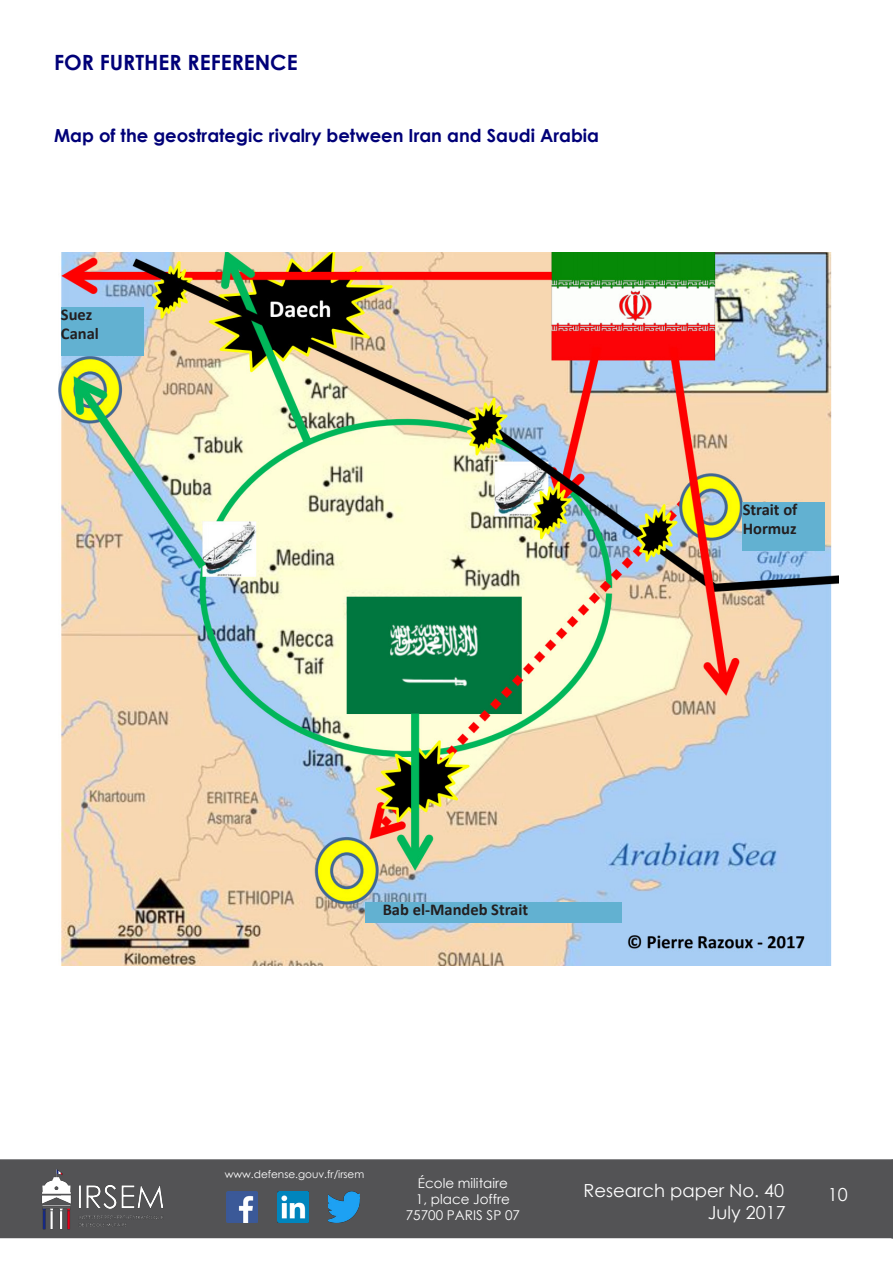
<style>
.page{position:relative;width:893px;height:1263px;background:#fff}
.page>*{position:absolute;margin:0;border:0;box-sizing:border-box;transform-origin:0 0}
.Titre_1{font:700 21px "Century Gothic";color:#000078}
.titre_2{font:700 18px "Century Gothic";color:#000078}
.t1{font:18px/21.6px "Century Gothic";color:#fff;text-align:right}
.Texte_courant{font:700 16.5px/19.8px "Calibri";color:#231f20}
.t2{font:13.5px/16.2px "Century Gothic";color:#fff;text-align:center}
.t3{font:10.5px "Century Gothic";color:#fff}
</style>
<div class="page">
<div style="left:0;top:1159px;width:893px;height:79px;background:#535355;border:2px solid #535355"></div>
<img style="left:38px;top:1161px;width:127px;height:75px">
<img style="left:226px;top:1191px;width:32px;height:32px">
<img style="left:277px;top:1191px;width:32px;height:32px">
<img style="left:328px;top:1191px;width:32px;height:32px">
<svg style="left:891px;top:1159px;width:2px;height:79px"></svg>
<img style="left:58px;top:253px;width:781px;height:712px">
<div style="left:366px;top:903px;width:256px;height:20px;background:#62b1d1"></div>
<div style="left:743px;top:502px;width:82px;height:48px;background:#62b1d1"></div>
<div style="left:61px;top:307px;width:82px;height:48px;background:#62b1d1"></div>
<p class="Titre_1" style="left:54px;top:46px;width:245px">FOR FURTHER REFERENCE</p>
<p class="titre_2" style="left:54px;top:122px;width:547px">Map of the geostrategic rivalry between Iran and Saudi Arabia</p>
<p class="Texte_courant" style="left:61px;top:304px;width:39px">Suez<br>Canal</p>
<p class="Texte_courant" style="left:743px;top:499px;width:56px">Strait of<br>Hormuz</p>
<p class="Texte_courant" style="left:383px;top:900px;width:147px">Bab el-Mandeb Strait</p>
<p class="t3" style="left:225px;top:1166px;width:141px">www.defense.gouv.fr/irsem</p>
<p class="t2" style="left:406px;top:1174px;width:116px">École militaire<br>1, place Joffre<br>75700 PARIS SP 07</p>
<p class="t1" style="left:584px;top:1179px;width:204px">Research paper No. 40<br>July 2017</p>
<p class="t1" style="left:828px;top:1183px;width:21px">10</p>
</div>
